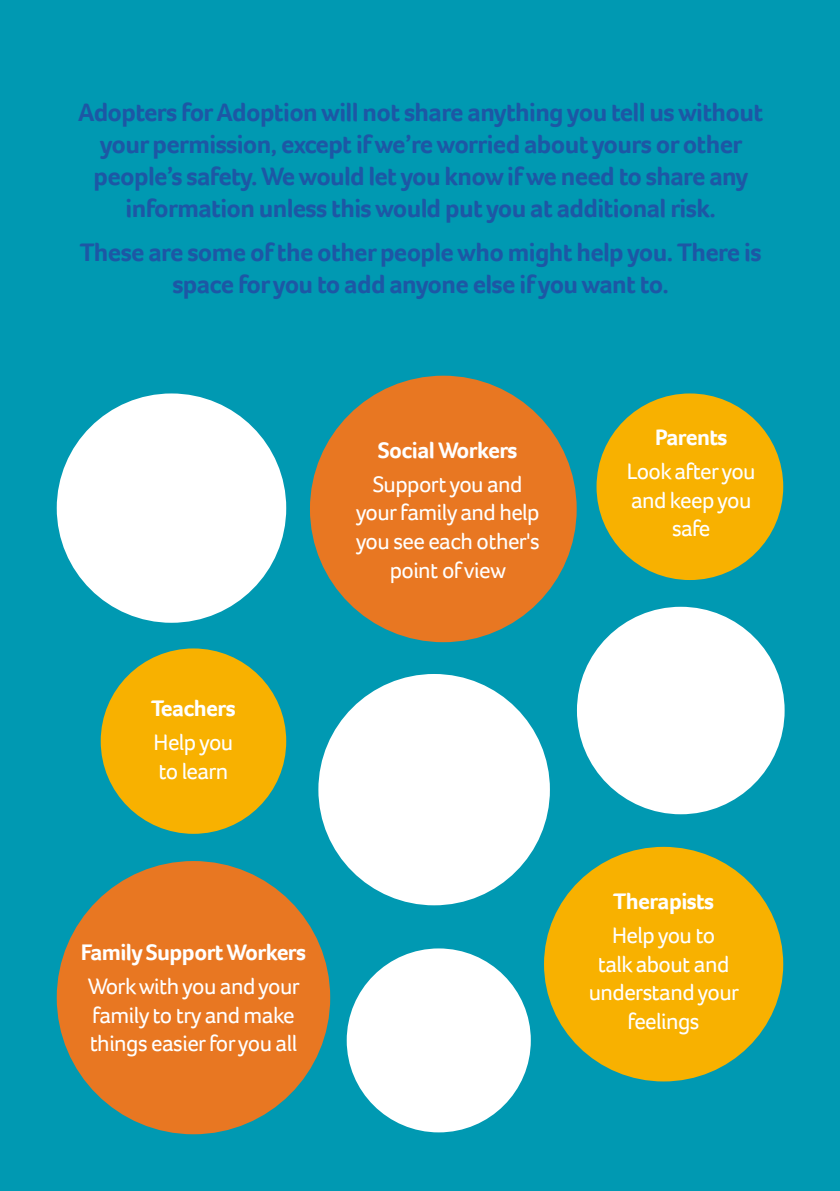
<style>
.page{position:relative;width:840px;height:1191px;background:#fff}
.page>*{position:absolute;margin:0;border:0;box-sizing:border-box;transform-origin:0 0}
.t1{font:700 26px/32px "Foco";letter-spacing:-.025em;color:#1d57a5;text-align:center}
.t2{font:23.2px/28.6px "Foco";letter-spacing:-.025em;color:#fff;text-align:center}
.t3{font:700 23.2px "Foco";letter-spacing:-.025em;color:#fff}
</style>
<div class="page">
<div style="left:0;top:0;width:839px;height:1191px;background:#0099b2"></div>
<div style="left:310px;top:376px;width:266px;height:266px;background:#e87722;border-radius:50%"></div>
<div style="left:596px;top:393px;width:186px;height:187px;background:#f8b100;border-radius:50%"></div>
<div style="left:576px;top:607px;width:208px;height:207px;background:#fff;border-radius:50%"></div>
<div style="left:318px;top:674px;width:231px;height:231px;background:#fff;border-radius:50%"></div>
<div style="left:101px;top:648px;width:185px;height:186px;background:#f8b100;border-radius:50%"></div>
<div style="left:57px;top:861px;width:273px;height:273px;background:#e87722;border-radius:50%"></div>
<div style="left:57px;top:393px;width:229px;height:230px;background:#fff;border-radius:50%"></div>
<div style="left:543px;top:847px;width:239px;height:234px;background:#f8b100;border-radius:50%"></div>
<div style="left:346px;top:948px;width:184px;height:184px;background:#fff;border-radius:50%"></div>
<p class="t1" style="left:78px;top:95px;width:686px">Adopters for Adoption will not share anything you tell us without your permission, except if we’re worried about yours or other people’s safety. We would let you know if we need to share any information unless this would put you at additional risk.</p>
<p class="t1" style="left:80px;top:235px;width:683px">These are some of the other people who might help you. There is space for you to add anyone else if you want to.</p>
<p class="t3" style="left:151px;top:693px;width:86px">Teachers</p>
<p class="t2" style="left:153px;top:728px;width:81px;text-align:left">Help you to learn</p>
<p class="t3" style="left:377px;top:434px;width:141px">Social Workers</p>
<p class="t2" style="left:355px;top:469px;width:185px">Support you and your family and help you see each other's point of view</p>
<p class="t3" style="left:81px;top:937px;width:227px">Family Support Workers</p>
<p class="t2" style="left:88px;top:971px;width:213px;text-align:left">Work with you and your family to try and make things easier for you all</p>
<p class="t3" style="left:654px;top:422px;width:74px">Parents</p>
<p class="t2" style="left:626px;top:457px;width:130px">Look after you and keep you safe</p>
<p class="t3" style="left:612px;top:886px;width:102px">Therapists</p>
<p class="t2" style="left:588px;top:920px;width:152px">Help you to<br>talk about and understand your feelings</p>
</div>
